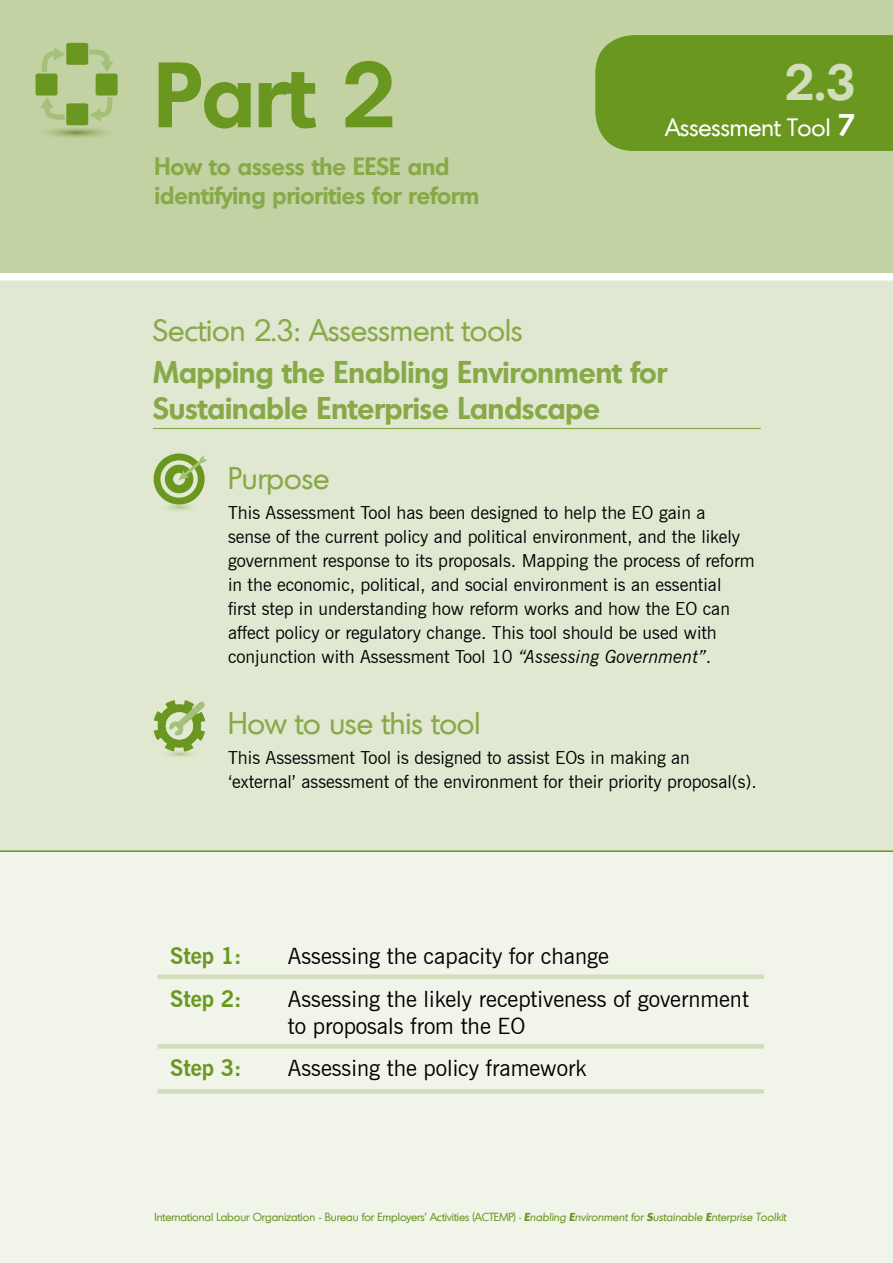
<style>
.page{position:relative;width:893px;height:1263px;background:#fff}
.page>*{position:absolute;margin:0;border:0;box-sizing:border-box;transform-origin:0 0}
.t1{font:600 90px "Montreal";color:#6a971f}
.t2{font:600 49.5px "Montreal";color:#d2ddba}
.t3{font:600 30px/36px "Montreal";color:#88a948}
.t4{font:30px "Montreal";color:#88a948}
.t5{font:600 24px/28.8px "Montreal";color:#88a948}
.t6{font:24px "Montreal";color:#fff}
.t7{font:22.5px/27px "News Gothic BT";color:#000}
.t8{font:700 22.5px "News Gothic BT";color:#6a971f}
.t9{font:18px/24px "News Gothic BT";color:#000}
.t10{font:11.25px "Montreal";letter-spacing:-.005em;color:#6a971f}
.s1{font-weight:600;font-size:30px}
.s2{font-style:italic}
.s3{font-weight:700;font-style:italic}
</style>
<div class="page">
<div style="left:0;top:281px;width:893px;height:982px;background:#f0f4e9"></div>
<div style="left:0;top:281px;width:893px;height:569px;background:#e1e8d2"></div>
<div style="left:0;top:0;width:893px;height:272px;background:#c3d2a3"></div>
<div style="left:595px;top:35px;width:298px;height:116px;background:#6a971f"></div>
<div style="left:157px;top:974px;width:118px;height:5px;background:#d2ddba"></div>
<div style="left:275px;top:974px;width:489px;height:5px;background:#d2ddba"></div>
<hr style="left:157px;top:1044px;width:118px;height:4px;background:#d2ddba">
<hr style="left:275px;top:1044px;width:489px;height:4px;background:#d2ddba">
<hr style="left:157px;top:1089px;width:118px;height:4px;background:#d2ddba">
<hr style="left:275px;top:1089px;width:489px;height:4px;background:#d2ddba">
<hr style="left:0;top:850px;width:893px;height:2px;background:#6a971f">
<hr style="left:153px;top:428px;width:608px;height:1px;background:#88a948">
<svg style="left:165px;top:501px;width:28px;height:10px"></svg>
<svg style="left:157px;top:457px;width:44px;height:44px"></svg>
<div style="left:154px;top:453px;width:51px;height:51px;border:7px solid #6a971f;border-radius:50%"></div>
<div style="left:165px;top:465px;width:28px;height:28px;background:#6a971f;border-radius:50%"></div>
<div style="left:165px;top:465px;width:28px;height:28px;border:1px solid #6a971f;border-radius:50%"></div>
<div style="left:173px;top:472px;width:13px;height:13px;background:#e1ead2;border-radius:50%"></div>
<div style="left:172px;top:472px;width:14px;height:14px;border:1px solid #6a971f;border-radius:50%"></div>
<svg style="left:178px;top:455px;width:29px;height:25px"></svg>
<svg style="left:154px;top:700px;width:51px;height:56px"></svg>
<div style="left:66px;top:43px;width:22px;height:22px;background:#6a971f;border-radius:2px"></div>
<div style="left:36px;top:74px;width:21px;height:22px;background:#6a971f;border-radius:2px"></div>
<div style="left:96px;top:74px;width:22px;height:22px;background:#6a971f;border-radius:2px"></div>
<svg style="left:84px;top:47px;width:29px;height:25px"></svg>
<svg style="left:39px;top:47px;width:26px;height:30px"></svg>
<svg style="left:35px;top:92px;width:83px;height:46px"></svg>
<h1 class="t1" style="left:154px;top:35px;width:243px">Part 2</h1>
<h3 class="t5" style="left:154px;top:152px;width:326px">How to assess the EESE and identifying priorities for reform</h3>
<h2 class="t2" style="left:784px;top:50px;width:73px">2.3</h2>
<h3 class="t6" style="left:665px;top:112px;width:192px">Assessment Tool <span class="s1">7</span></h3>
<h3 class="t4" style="left:153px;top:311px;width:371px">Section 2.3: Assessment tools</h3>
<h3 class="t3" style="left:153px;top:354px;width:516px">Mapping the Enabling Environment for<br>Sustainable Enterprise Landscape</h3>
<h3 class="t4" style="left:228px;top:459px;width:103px">Purpose</h3>
<p class="t9" style="left:228px;top:501px;width:528px">This Assessment Tool has been designed to help the EO gain a<br>sense of the current policy and political environment, and the likely government response to its proposals. Mapping the process of reform in the economic, political, and social environment is an essential<br>first step in understanding how reform works and how the EO can affect policy or regulatory change. This tool should be used with conjunction with Assessment Tool 10 <span class="s2">“Assessing Government”</span>.</p>
<h3 class="t4" style="left:228px;top:703px;width:254px">How to use this tool</h3>
<p class="t9" style="left:228px;top:745px;width:530px">This Assessment Tool is designed to assist EOs in making an ‘external’ assessment of the environment for their priority proposal(s).</p>
<p class="t8" style="left:170px;top:942px;width:73px">Step 1:</p>
<p class="t7" style="left:288px;top:942px;width:323px">Assessing the capacity for change</p>
<p class="t8" style="left:170px;top:985px;width:73px">Step 2:</p>
<p class="t7" style="left:288px;top:985px;width:462px">Assessing the likely receptiveness of government to proposals from the EO</p>
<p class="t8" style="left:170px;top:1054px;width:73px">Step 3:</p>
<p class="t7" style="left:288px;top:1054px;width:300px">Assessing the policy framework</p>
<p class="t10" style="left:154px;top:1210px;width:633px">International Labour Organization - Bureau for Employers’ Activities (ACTEMP) • <span class="s3">E</span><span class="s2">nabling</span> <span class="s3">E</span><span class="s2">nvironment for</span> <span class="s3">S</span><span class="s2">ustainable</span> <span class="s3">E</span><span class="s2">nterprise Toolkit</span></p>
</div>
